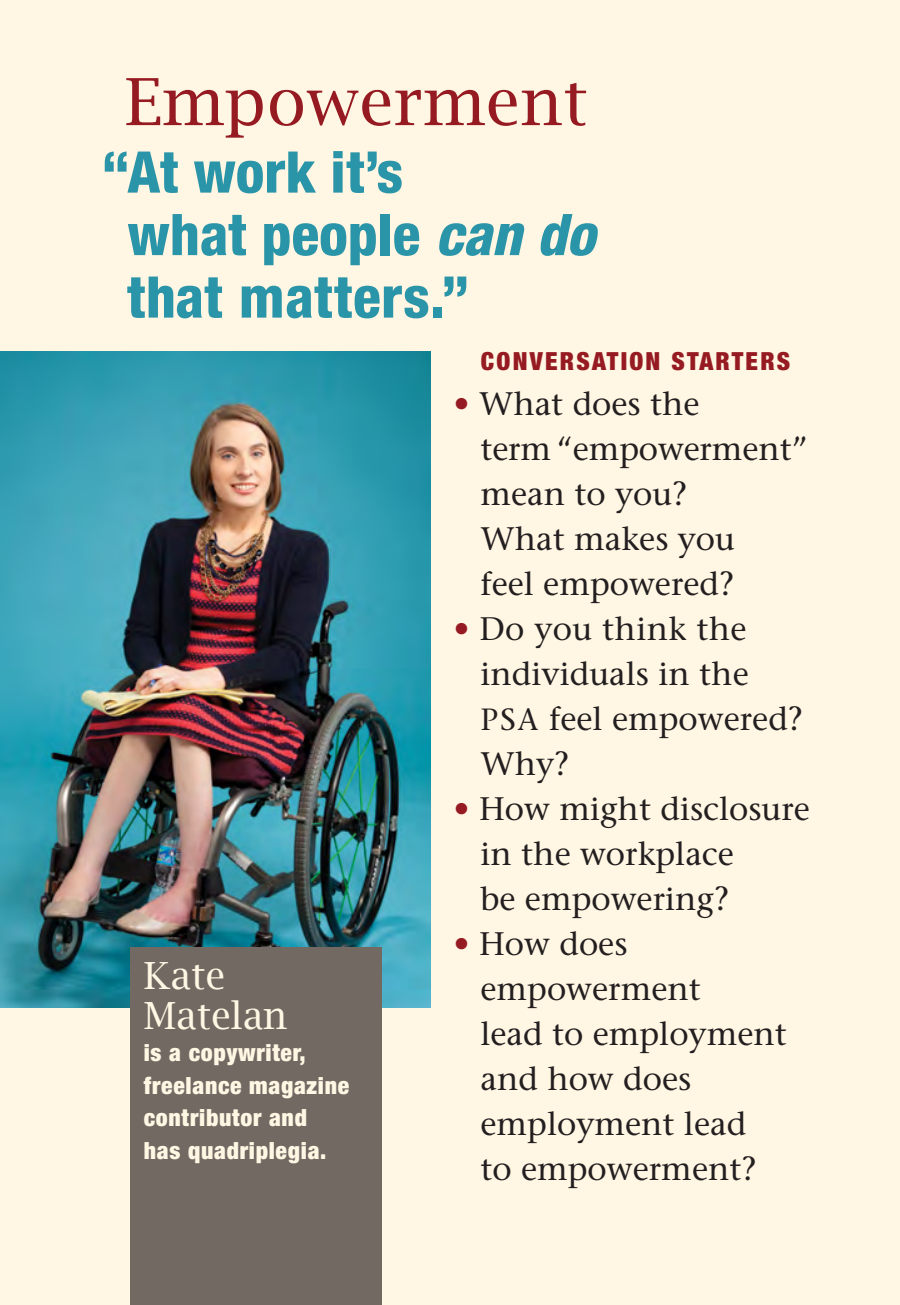
<style>
.page{position:relative;width:900px;height:1305px;background:#fff6e3}
.page>*{position:absolute;margin:0;border:0;box-sizing:border-box;transform-origin:0 0}
.t1{font:65px "Lucida Bright";letter-spacing:.01em;color:#961a21}
.t2{font:800 condensed 57.5px/62.5px "Helvetica Neue";color:#2a94a8}
.t3{font:37.5px "Lucida Bright";color:#fff6e3}
.t4{font:32.5px/45px "Stone Serif";color:#231f20}
.t5{font:900 condensed 25px "Helvetica Neue";letter-spacing:.09em;color:#961a21}
.t6{font:900 condensed 23.75px/32.5px "Helvetica Neue";letter-spacing:.03em;color:#fff6e3}
.s1{font-style:italic}
.s2{color:#961a21}
.s3{font-size:30.5px}
</style>
<div class="page">
<img style="left:0;top:351px;width:431px;height:657px">
<div style="left:130px;top:948px;width:251px;height:357px;background:#726963"></div>
<h2 class="t1" style="left:125px;top:65px;width:464px">Empowerment</h2>
<p class="t2" style="left:127px;top:140px;width:469px;text-indent:-26px">“At work it’s<br>what people <span class="s1">can do </span>that matters.”</p>
<h2 class="t3" style="left:144px;top:954px;width:83px">Kate</h2>
<h2 class="t3" style="left:144px;top:994px;width:144px">Matelan</h2>
<p class="t6" style="left:144px;top:1036px;width:207px">is a copywriter, freelance magazine</p>
<p class="t6" style="left:144px;top:1101px;width:165px">contributor and</p>
<p class="t6" style="left:144px;top:1134px;width:184px">has quadriplegia.</p>
<h3 class="t5" style="left:481px;top:346px;width:311px">CONVERSATION STARTERS</h3>
<p class="t4" style="left:480px;top:381px;width:329px;text-indent:-27px"><span class="s2">•</span> What does the<br>term “empowerment” mean to you?<br>What makes you<br>feel empowered?</p>
<p class="t4" style="left:480px;top:606px;width:324px;text-indent:-27px"><span class="s2">•</span> Do you think the individuals in the<br><span class="s3">PSA</span> feel empowered?<br>Why?</p>
<p class="t4" style="left:480px;top:786px;width:331px;text-indent:-27px"><span class="s2">•</span> How might disclosure in the workplace<br>be empowering?</p>
<p class="t4" style="left:480px;top:921px;width:308px;text-indent:-27px"><span class="s2">•</span> How does empowerment<br>lead to employment and how does employment lead<br>to empowerment?</p>
</div>
